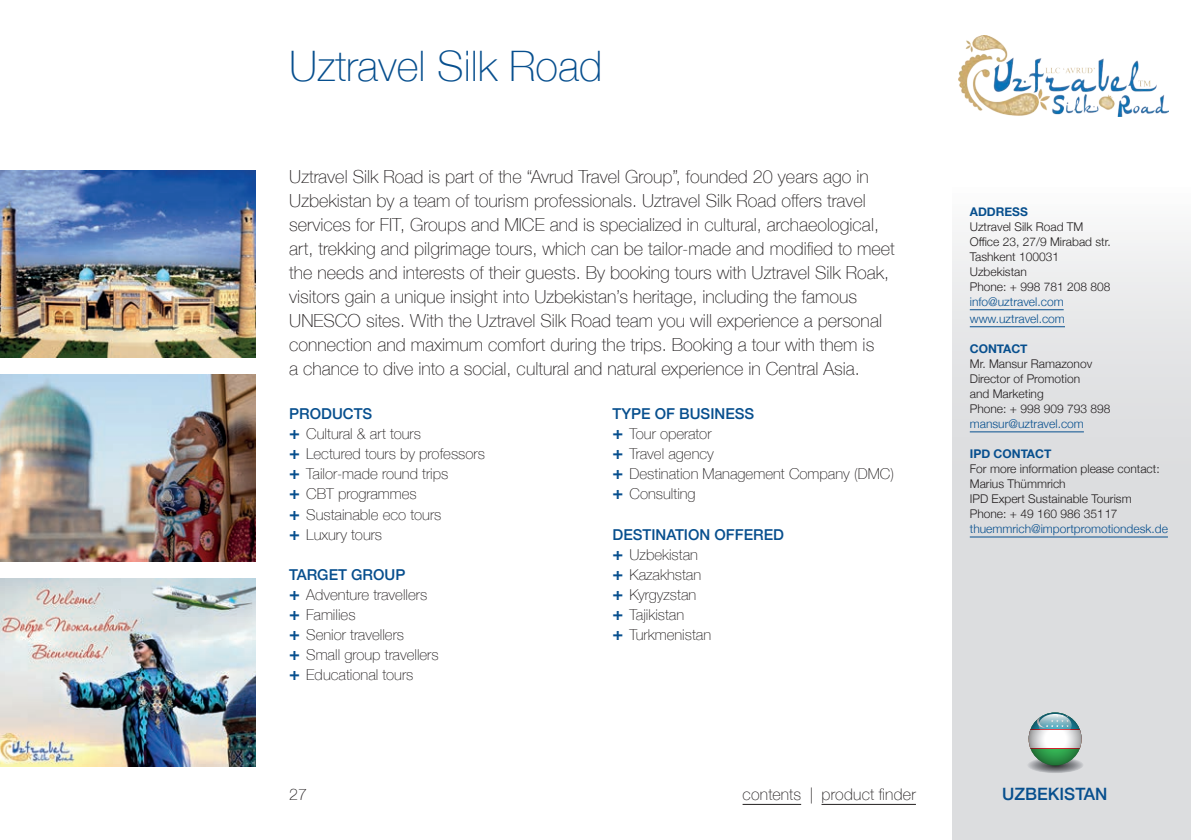
<style>
.page{position:relative;width:1191px;height:840px;background:#fff}
.page>*{position:absolute;margin:0;border:0;box-sizing:border-box;transform-origin:0 0}
.t1{font:100 42px "Helvetica Neue";color:#074f8e}
.t2{font:100 18px/24px "Helvetica Neue";color:#231f20}
.t3{font:500 17px "Helvetica Neue";color:#074f8e}
.t4{font:100 16px "Helvetica Neue";letter-spacing:.015em;color:#231f20}
.t5{font:100 15px/20px "Helvetica Neue";color:#231f20}
.t6{font:300 12px/15px "Helvetica Neue";color:#231f20}
.t7{font:300 12px/17px "Helvetica Neue";color:#074f8e}
.t8{font:700 12px "Helvetica Neue";color:#074f8e}
.s1{font-weight:500;color:#074f8e}
.s2{font-weight:700;font-size:18px;color:#074f8e}
</style>
<div class="page">
<hr style="left:0;top:187px;width:1px;height:652px;background:#dcdddf">
<div style="left:952px;top:187px;width:239px;height:652px;background:linear-gradient(to bottom,#edeeef,#d5d6d9)"></div>
<svg style="left:1026px;top:756px;width:57px;height:16px"></svg>
<div style="left:1028px;top:712px;width:53px;height:26px;background:#dcdddf"></div>
<svg style="left:1028px;top:712px;width:53px;height:53px"></svg>
<svg style="left:1038px;top:713px;width:33px;height:23px"></svg>
<img style="left:0;top:170px;width:255px;height:187px">
<img style="left:0;top:578px;width:255px;height:187px">
<img style="left:0;top:374px;width:255px;height:187px">
<hr style="left:969px;top:309px;width:94px;height:1px;background:#074f8e">
<hr style="left:969px;top:326px;width:96px;height:1px;background:#074f8e">
<hr style="left:969px;top:431px;width:115px;height:1px;background:#074f8e">
<hr style="left:969px;top:536px;width:199px;height:1px;background:#074f8e">
<img style="left:958px;top:35px;width:210px;height:81px">
<hr style="left:742px;top:803px;width:59px;height:1px;background:#231f20">
<hr style="left:821px;top:803px;width:95px;height:1px;background:#231f20">
<h1 class="t1" style="left:289px;top:34px;width:315px">Uztravel Silk Road</h1>
<p class="t2" style="left:289px;top:164px;width:607px">Uztravel Silk Road is part of the “Avrud Travel Group”, founded 20 years ago in Uzbekistan by a team of tourism professionals. Uztravel Silk Road offers travel services for FIT, Groups and MICE and is specialized in cultural, archaeological, art, trekking and pilgrimage tours, which can be tailor-made and modified to meet the needs and interests of their guests. By booking tours with Uztravel Silk Roak, visitors gain a unique insight into Uzbekistan’s heritage, including the famous UNESCO sites. With the Uztravel Silk Road team you will experience a personal connection and maximum comfort during the trips. Booking a tour with them is<br>a chance to dive into a social, cultural and natural experience in Central Asia.</p>
<p class="t5" style="left:289px;top:403px;width:197px"><span class="s1">PRODUCTS<br></span><span class="s2">+</span> Cultural &amp; art tours<br><span class="s2">+</span> Lectured tours by professors <span class="s2">+</span> Tailor-made round trips<br><span class="s2">+</span> CBT programmes<br><span class="s2">+</span> Sustainable eco tours<br><span class="s2">+</span> Luxury tours</p>
<p class="t5" style="left:289px;top:563px;width:151px"><span class="s1">TARGET GROUP<br></span><span class="s2">+</span> Adventure travellers <span class="s2">+</span> Families<br><span class="s2">+</span> Senior travellers<br><span class="s2">+</span> Small group travellers <span class="s2">+</span> Educational tours</p>
<p class="t5" style="left:612px;top:403px;width:283px"><span class="s1">TYPE OF BUSINESS<br></span><span class="s2">+</span> Tour operator<br><span class="s2">+</span> Travel agency<br><span class="s2">+</span> Destination Management Company (DMC) <span class="s2">+</span> Consulting</p>
<p class="t5" style="left:612px;top:523px;width:173px"><span class="s1">DESTINATION OFFERED </span><span class="s2">+</span> Uzbekistan<br><span class="s2">+</span> Kazakhstan<br><span class="s2">+</span> Kyrgyzstan<br><span class="s2">+</span> Tajikistan<br><span class="s2">+</span> Turkmenistan</p>
<p class="t8" style="left:969px;top:202px;width:60px">ADDRESS</p>
<p class="t6" style="left:969px;top:218px;width:143px">Uztravel Silk Road TM<br>Office 23, 27/9 Mirabad str.<br>Tashkent 100031<br>Uzbekistan<br>Phone: + 998 781 208 808</p>
<p class="t7" style="left:969px;top:292px;width:97px">info@uztravel.com www.uztravel.com</p>
<p class="t8" style="left:969px;top:339px;width:59px">CONTACT</p>
<p class="t6" style="left:969px;top:355px;width:142px">Mr. Mansur Ramazonov<br>Director of Promotion<br>and Marketing<br>Phone: + 998 909 793 898</p>
<p class="t7" style="left:969px;top:414px;width:116px">mansur@uztravel.com</p>
<p class="t8" style="left:969px;top:444px;width:83px">IPD CONTACT</p>
<p class="t6" style="left:969px;top:460px;width:191px">For more information please contact:<br>Marius Thümmrich<br>IPD Expert Sustainable Tourism<br>Phone: + 49 160 986 351 17</p>
<p class="t7" style="left:969px;top:519px;width:200px">thuemmrich@importpromotiondesk.de</p>
<p class="t4" style="left:742px;top:782px;width:175px">contents | product finder</p>
<p class="t4" style="left:289px;top:782px;width:19px">27</p>
<p class="t3" style="left:1002px;top:780px;width:107px">UZBEKISTAN</p>
</div>
